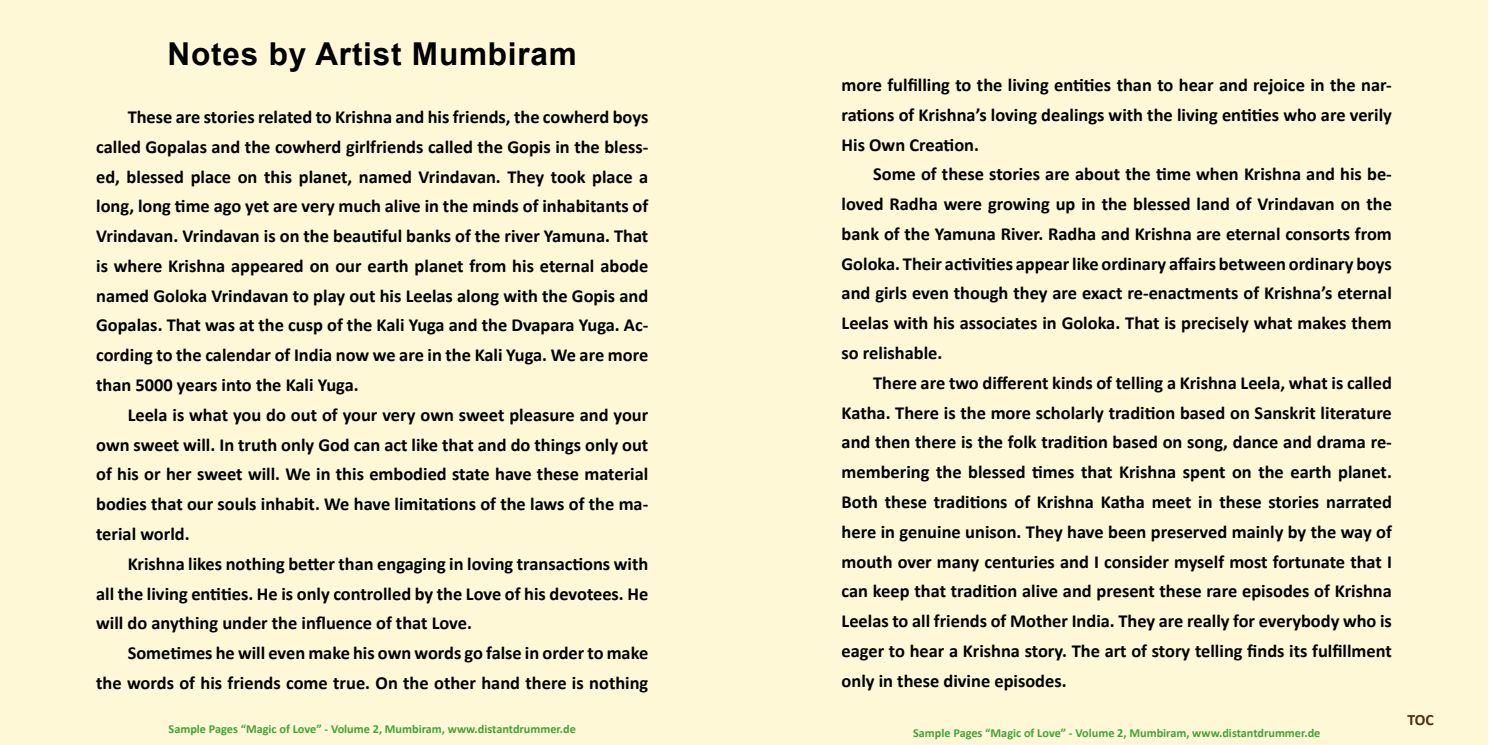
<style>
.page{position:relative;width:1489px;height:745px;background:#fff}
.page>*{position:absolute;margin:0;border:0;box-sizing:border-box;transform-origin:0 0}
.t1{font:700 31.5px "Arial";letter-spacing:.025em;color:#000}
.t2{font:700 18.38px/29.8px "Calibri";color:#000;text-align:justify}
.t3{font:700 15.75px "Calibri";color:#4a3211}
.t4{font:700 12.25px "Calibri";color:#3fa535}
</style>
<div class="page">
<h1 class="t1" style="left:168px;top:32px;width:410px">Notes by Artist Mumbiram</h1>
<p class="t2" style="left:96px;top:102px;width:553px;text-indent:31px">These are stories related to Krishna and his friends, the cowherd boys called Gopalas and the cowherd girlfriends called the Gopis in the bless&shy;ed, blessed place on this planet, named Vrindavan. They took place a long, long time ago yet are very much alive in the minds of inhabitants of Vrindavan. Vrindavan is on the beautiful banks of the river Yamuna. That is where Krishna appeared on our earth planet from his eternal abode named Goloka Vrindavan to play out his Leelas along with the Gopis and Gopalas. That was at the cusp of the Kali Yuga and the Dvapara Yuga. Ac&shy;cording to the calendar of India now we are in the Kali Yuga. We are more than 5000 years into the Kali Yuga.</p>
<p class="t2" style="left:96px;top:399px;width:553px;text-indent:31px">Leela is what you do out of your very own sweet pleasure and your own sweet will. In truth only God can act like that and do things only out of his or her sweet will. We in this embodied state have these material bodies that our souls inhabit. We have limitations of the laws of the ma&shy;terial world.</p>
<p class="t2" style="left:96px;top:548px;width:553px;text-indent:31px">Krishna likes nothing better than engaging in loving transactions with all the living entities. He is only controlled by the Love of his devotees. He will do anything under the influence of that Love.</p>
<p class="t2" style="left:96px;top:637px;width:553px;text-align:right">Sometimes he will even make his own words go false in order to make<br>the words of his friends come true. On the other hand there is nothing</p>
<p class="t2" style="left:841px;top:70px;width:552px">more fulfilling to the living entities than to hear and rejoice in the nar&shy;rations of Krishna’s loving dealings with the living entities who are verily His Own Creation.</p>
<p class="t2" style="left:841px;top:159px;width:552px;text-indent:31px">Some of these stories are about the time when Krishna and his be&shy;loved Radha were growing up in the blessed land of Vrindavan on the bank of the Yamuna River. Radha and Krishna are eternal consorts from Goloka. Their activities appear like ordinary affairs between ordinary boys and girls even though they are exact re-enactments of Krishna’s eternal Leelas with his associates in Goloka. That is precisely what makes them so relishable.</p>
<p class="t2" style="left:841px;top:367px;width:552px;text-indent:31px">There are two different kinds of telling a Krishna Leela, what is called Katha. There is the more scholarly tradition based on Sanskrit literature and then there is the folk tradition based on song, dance and drama re&shy;membering the blessed times that Krishna spent on the earth planet.<br>Both these traditions of Krishna Katha meet in these stories narrated here in genuine unison. They have been preserved mainly by the way of mouth over many centuries and I consider myself most fortunate that I can keep that tradition alive and present these rare episodes of Krishna Leelas to all friends of Mother India. They are really for everybody who is eager to hear a Krishna story. The art of story telling finds its fulfillment only in these divine episodes.</p>
<p class="t4" style="left:168px;top:719px;width:409px">Sample Pages “Magic of Love” - Volume 2, Mumbiram, www.distantdrummer.de</p>
<p class="t4" style="left:913px;top:723px;width:409px">Sample Pages “Magic of Love” - Volume 2, Mumbiram, www.distantdrummer.de</p>
<p class="t3" style="left:1407px;top:708px;width:28px">TOC</p>
</div>
